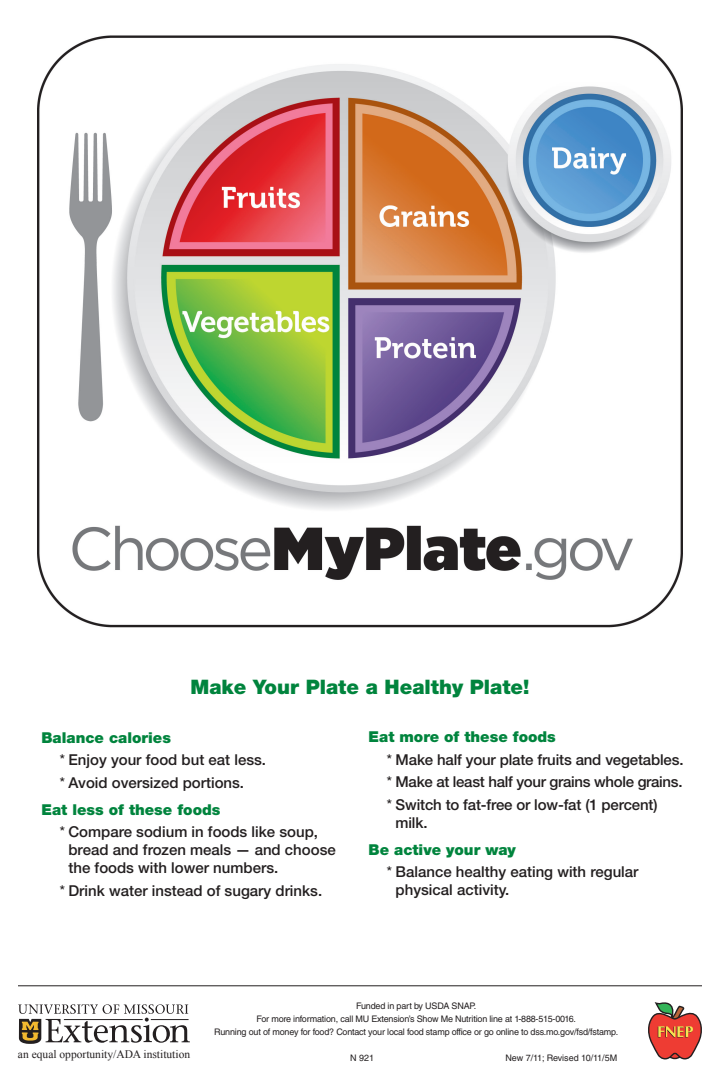
<style>
.page{position:relative;width:720px;height:1080px;background:#fff}
.page>*{position:absolute;margin:0;border:0;box-sizing:border-box;transform-origin:0 0}
.t1{font:900 20px "Helvetica Neue LT Std";color:#00843d}
.t2{font:500 15px/18px "Helvetica Neue LT Std";color:#231f20}
.t3{font:900 15px "Helvetica Neue LT Std";color:#00843d}
.t4{font:500 15px "Helvetica Neue LT Std";letter-spacing:-.02em;color:#231f20}
.t5{font:11.5px "Times New Roman";color:#231f20}
.t6{font:9px "Helvetica LT Std";letter-spacing:-.02em;color:#231f20}
.s1{font-family:"Helvetica LT Std";font-weight:400}
</style>
<div class="page">
<img style="left:37px;top:35px;width:646px;height:593px">
<svg style="left:18px;top:1004px;width:172px;height:40px"></svg>
<hr style="left:18px;top:985px;width:684px;height:1px;background:#231f20">
<svg style="left:648px;top:1002px;width:54px;height:58px"></svg>
<p class="t1" style="left:191px;top:675px;width:340px">Make Your Plate a Healthy Plate!</p>
<p class="t3" style="left:42px;top:728px;width:131px">Balance calories</p>
<p class="t2" style="left:60px;top:751px;width:208px"><span class="s1">*</span> Enjoy your food but eat less.</p>
<p class="t2" style="left:60px;top:773px;width:186px"><span class="s1">*</span> Avoid oversized portions.</p>
<p class="t3" style="left:42px;top:800px;width:180px">Eat less of these foods</p>
<p class="t2" style="left:68px;top:823px;width:269px;text-indent:-9px"><span class="s1">*</span> Compare sodium in foods like soup, bread and frozen meals — and choose the foods with lower numbers.</p>
<p class="t2" style="left:60px;top:881px;width:264px"><span class="s1">*</span> Drink water instead of sugary drinks.</p>
<p class="t3" style="left:369px;top:728px;width:189px">Eat more of these foods</p>
<p class="t2" style="left:387px;top:750px;width:298px"><span class="s1">*</span> Make half your plate fruits and vegetables.</p>
<p class="t4" style="left:387px;top:773px;width:297px"><span class="s1">*</span> Make at least half your grains whole grains.</p>
<p class="t2" style="left:396px;top:795px;width:263px;text-indent:-9px"><span class="s1">*</span> Switch to fat-free or low-fat (1 percent) milk.</p>
<p class="t3" style="left:369px;top:840px;width:149px">Be active your way</p>
<p class="t2" style="left:396px;top:863px;width:244px;text-indent:-9px"><span class="s1">*</span> Balance healthy eating with regular physical activity.</p>
<p class="t5" style="left:18px;top:1047px;width:174px">an equal opportunity/ADA institution</p>
<p class="t6" style="left:356px;top:1000px;width:121px">Funded in part by USDA SNAP.</p>
<p class="t6" style="left:256px;top:1013px;width:321px">For more information, call MU Extension’s Show Me Nutrition line at 1-888-515-0016.</p>
<p class="t6" style="left:214px;top:1026px;width:406px">Running out of money for food? Contact your local food stamp office or go online to dss.mo.gov/fsd/fstamp.</p>
<p class="t6" style="left:350px;top:1052px;width:26px">N 921</p>
<p class="t6" style="left:505px;top:1052px;width:113px">New 7/11; Revised 10/11/5M</p>
</div>
